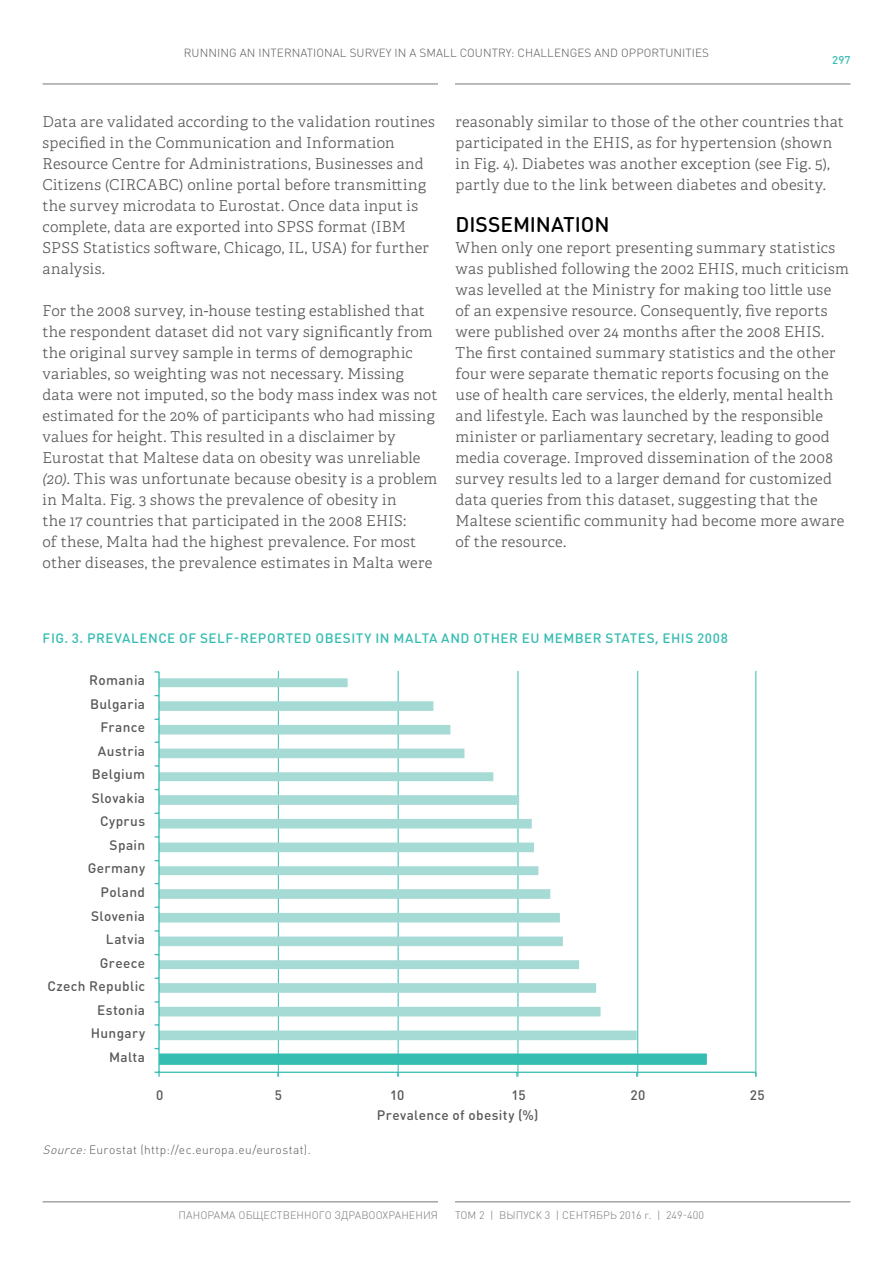
<style>
.page{position:relative;width:893px;height:1263px;background:#fff}
.page>*{position:absolute;margin:0;border:0;box-sizing:border-box;transform-origin:0 0}
.t1{font:500 21px "DIN Round Pro";letter-spacing:-.005em;color:#000}
.t2{font:300 15px/21px "Adelle CYR";letter-spacing:.02em;color:#58595b}
.t3{font:500 13.65px/23.5px "DIN Round Pro";letter-spacing:.025em;color:#58595b;text-align:right}
.t4{font:500 13.5px "DIN Round Pro";letter-spacing:.035em;color:#36bdb2}
.t5{font:300 12px "DIN Round Pro";letter-spacing:.04em;color:#58595b}
.t6{font:300 11.7px "DIN Round Pro";letter-spacing:.005em;color:#58595b}
.t7{font:500 11.25px "DIN Round Pro";color:#36bdb2}
.t8{font:300 10.8px "DIN Round Pro";letter-spacing:.005em;color:#757779}
.s1{font-style:italic}
</style>
<div class="page">
<hr style="left:43px;top:84px;width:395px;height:1px;background:#757779">
<hr style="left:455px;top:84px;width:395px;height:1px;background:#757779">
<hr style="left:43px;top:1201px;width:395px;height:1px;background:#757779">
<hr style="left:455px;top:1201px;width:395px;height:1px;background:#757779">
<hr style="left:278px;top:671px;width:1px;height:405px;background:#36bdb2">
<hr style="left:398px;top:671px;width:1px;height:405px;background:#36bdb2">
<hr style="left:517px;top:671px;width:1px;height:405px;background:#36bdb2">
<hr style="left:637px;top:671px;width:1px;height:405px;background:#36bdb2">
<hr style="left:755px;top:671px;width:1px;height:405px;background:#36bdb2">
<div style="left:160px;top:1054px;width:546px;height:10px;background:#36bdb2"></div>
<svg style="left:160px;top:678px;width:477px;height:362px"></svg>
<hr style="left:159px;top:1071px;width:597px;height:2px;background:#36bdb2">
<hr style="left:158px;top:672px;width:2px;height:400px;background:#36bdb2">
<svg style="left:155px;top:1071px;width:5px;height:6px"></svg>
<p class="t6" style="left:184px;top:45px;width:9px">RUNN</p>
<p class="t6" style="left:217px;top:45px;width:69px">ING AN INTERNA</p>
<p class="t6" style="left:307px;top:45px;width:19px">TIONA</p>
<p class="t6" style="left:340px;top:45px;width:21px">L SURVEY</p>
<p class="t6" style="left:395px;top:45px;width:82px">IN A SMALL COUN</p>
<p class="t6" style="left:492px;top:45px;width:219px">TRY : CHALLEN GES AN D OPPORTUN ITIES</p>
<p class="t7" style="left:832px;top:52px;width:20px">297</p>
<p class="t2" style="left:43px;top:110px;width:394px">Data are validated according to the validation routines specified in the Communication and Information Resource Centre for Administrations, Businesses and Citizens (CIRCABC) online portal before transmitting the survey microdata to Eurostat. Once data input is complete, data are exported into SPSS format (IBM SPSS Statistics software, Chicago, IL, USA) for further analysis.</p>
<p class="t2" style="left:43px;top:299px;width:396px">For the 2008 survey, in-house testing established that the respondent dataset did not vary significantly from the original survey sample in terms of demographic variables, so weighting was not necessary. Missing data were not imputed, so the body mass index was not estimated for the 20% of participants who had missing values for height. This resulted in a disclaimer by Eurostat that Maltese data on obesity was unreliable <span class="s1">(20)</span>. This was unfortunate because obesity is a problem in Malta. Fig. 3 shows the prevalence of obesity in<br>the 17 countries that participated in the 2008 EHIS:<br>of these, Malta had the highest prevalence. For most other diseases, the prevalence estimates in Malta were</p>
<p class="t2" style="left:455px;top:110px;width:390px">reasonably similar to those of the other countries that participated in the EHIS, as for hypertension (shown in Fig. 4). Diabetes was another exception (see Fig. 5), partly due to the link between diabetes and obesity.</p>
<h1 class="t1" style="left:456px;top:210px;width:155px">Dissemination</h1>
<p class="t2" style="left:455px;top:236px;width:395px">When only one report presenting summary statistics was published following the 2002 EHIS, much criticism was levelled at the Ministry for making too little use of an expensive resource. Consequently, five reports were published over 24 months after the 2008 EHIS.<br>The first contained summary statistics and the other four were separate thematic reports focusing on the use of health care services, the elderly, mental health and lifestyle. Each was launched by the responsible minister or parliamentary secretary, leading to good media coverage. Improved dissemination of the 2008 survey results led to a larger demand for customized data queries from this dataset, suggesting that the Maltese scientific community had become more aware of the resource.</p>
<p class="t4" style="left:43px;top:629px;width:627px">Fig. 3. Prevalence of self-reported obesity in Malta and other EU M ember States, EHI</p>
<p class="t4" style="left:685px;top:629px;width:44px">S 2008</p>
<p class="t3" style="left:48px;top:668px;width:99px">Romania<br>Bulgaria<br>France<br>Austria<br>Belgium<br>Slovakia<br>Cyprus<br>Spain<br>Germany<br>Poland<br>Slovenia<br>Latvia<br>Greece<br>Czech Republic<br>Estonia<br>Hungary<br>Malta</p>
<p class="t3" style="left:156px;top:1083px;width:9px">0</p>
<p class="t3" style="left:275px;top:1083px;width:9px">5</p>
<p class="t3" style="left:390px;top:1083px;width:16px">10</p>
<p class="t3" style="left:512px;top:1083px;width:16px">15</p>
<p class="t3" style="left:630px;top:1083px;width:17px">20</p>
<p class="t3" style="left:750px;top:1083px;width:16px">25</p>
<p class="t3" style="left:377px;top:1102px;width:163px">Prevalence of obesity (%)</p>
<p class="t5" style="left:43px;top:1142px;width:270px"><span class="s1">Source:</span>Eurostat (http://ec.europa.eu/eurostat).</p>
<p class="t8" style="left:179px;top:1208px;width:119px">пан орама общественн</p>
<p class="t8" style="left:312px;top:1208px;width:97px">ого здравоохранен</p>
<p class="t8" style="left:423px;top:1208px;width:15px">ия</p>
<p class="t8" style="left:455px;top:1208px;width:250px">Том 2 | выпуск 3 | С ЕНТЯБРЬ 2016 г. | 249-400</p>
</div>
